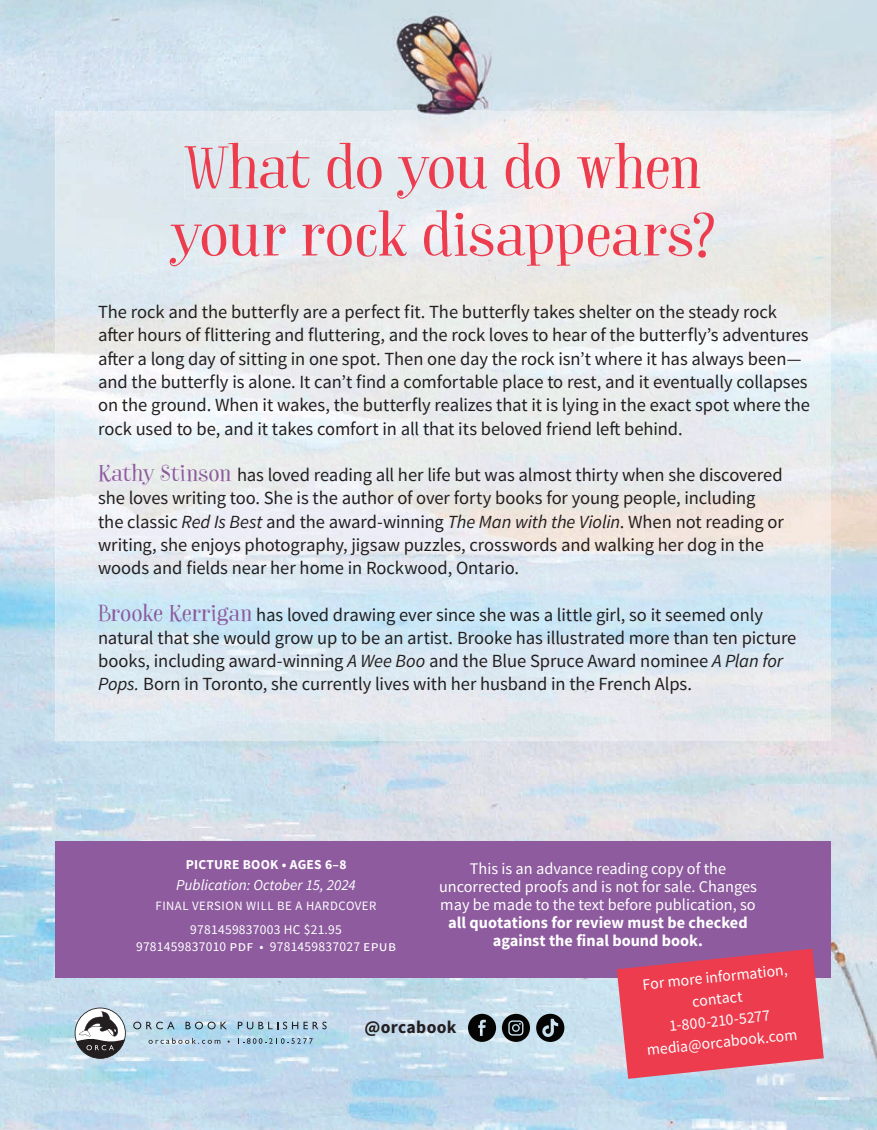
<style>
.page{position:relative;width:877px;height:1130px;background:#fff}
.page>*{position:absolute;margin:0;border:0;box-sizing:border-box;transform-origin:0 0}
.t1{font:59.4px/67.5px "Garden Pro";letter-spacing:-.01em;color:#ec3c4e}
.t2{font:18.45px/23.2px "Source Sans Pro";letter-spacing:-.005em;color:#231f20}
.t3{font:700 17.55px "Source Sans Pro";letter-spacing:.02em;color:#231f20}
.t4{font:16.2px/18px "Source Sans Pro";color:#fff;text-align:center}
.t5{font:700 16.2px/18px "Source Sans Pro";color:#fff;text-align:center}
.t6{font:15.75px/21.8px "Source Sans Pro";color:#fff;text-align:center}
.t7{font:italic 15.15px "Source Sans Pro";color:#fff}
.t8{font:13.5px/16.8px "Source Sans Pro";color:#fff;text-align:center}
.t9{font:700 13.5px "Source Sans Pro";letter-spacing:.02em;color:#fff}
.t10{font:12.75px "Source Sans Pro";letter-spacing:.04em;color:#fff}
.s1{font-family:"Garden Pro";font-size:22.5px;color:#8d5b9e}
.s2{font-style:italic}
.s3{font-size:15.15px}
</style>
<div class="page">
<img style="left:0;top:0;width:877px;height:1129px">
<img style="left:55px;top:111px;width:361px;height:629px">
<img style="left:469px;top:111px;width:361px;height:629px">
<img style="left:416px;top:199px;width:53px;height:541px">
<img style="left:184px;top:143px;width:517px;height:56px">
<svg style="left:75px;top:1007px;width:51px;height:51px"></svg>
<svg style="left:133px;top:1021px;width:42px;height:8px"></svg>
<svg style="left:185px;top:1021px;width:42px;height:8px"></svg>
<svg style="left:238px;top:1021px;width:89px;height:8px"></svg>
<svg style="left:148px;top:1037px;width:72px;height:6px"></svg>
<svg style="left:238px;top:1037px;width:75px;height:6px"></svg>
<div style="left:55px;top:841px;width:775px;height:136px;background:#8d5b9e"></div>
<svg style="left:617px;top:948px;width:207px;height:130px;background:#df4f65"></svg>
<svg style="left:468px;top:1013px;width:28px;height:28px"></svg>
<svg style="left:502px;top:1013px;width:28px;height:28px"></svg>
<svg style="left:536px;top:1013px;width:28px;height:28px"></svg>
<img style="left:393px;top:1px;width:100px;height:143px">
<h1 class="t1" style="left:171px;top:133px;width:544px">What do you do when your rock disappears?</h1>
<p class="t2" style="left:98px;top:300px;width:713px">The rock and the butterfly are a perfect fit. The butterfly takes shelter on the steady rock<br>a er hours of flittering and fluttering, and the rock loves to hear of the butterfly’s adventures a er a long day of sitting in one spot. Then one day the rock isn’t where it has always been— and the butterfly is alone. It can’t find a comfortable place to rest, and it eventually collapses on the ground. When it wakes, the butterfly realizes that it is lying in the exact spot where the rock used to be, and it takes comfort in all that its beloved friend le behind.</p>
<p class="t2" style="left:98px;top:463px;width:687px"><span class="s1">Kathy Stinson</span> has loved reading all her life but was almost thirty when she discovered she loves writing too. She is the author of over forty books for young people, including the classic <span class="s2">Red Is Best</span> and the award-winning <span class="s2">The Man with the Violin</span>. When not reading or writing, she enjoys photography, jigsaw puzzles, crosswords and walking her dog in the woods and fields near her home in Rockwood, Ontario.</p>
<p class="t2" style="left:98px;top:603px;width:700px"><span class="s1">Brooke Kerrigan</span> has loved drawing ever since she was a little girl, so it seemed only natural that she would grow up to be an artist. Brooke has illustrated more than ten picture books, including award-winning <span class="s2">A Wee Boo</span> and the Blue Spruce Award nominee <span class="s2">A Plan for Pops.</span> Born in Toronto, she currently lives with her husband in the French Alps.</p>
<p class="t9" style="left:186px;top:855px;width:162px">PICTURE BOOK • AGES 6–8</p>
<p class="t7" style="left:176px;top:875px;width:181px">Publication: October 15, 2024</p>
<p class="t10" style="left:156px;top:897px;width:222px">FINAL VERSION WILL BE A HARDCOVER</p>
<p class="t8" style="left:136px;top:921px;width:261px">9781459837003 HC $21.95<br>9781459837010 <span class="s3">PDF</span> • 9781459837027 <span class="s3">EPUB</span></p>
<p class="t4" style="left:439px;top:859px;width:319px">This is an advance reading copy of the uncorrected proofs and is not for sale. Changes may be made to the text before publication, so</p>
<p class="t5" style="left:448px;top:913px;width:301px">all quotations for review must be checked against the final bound book.</p>
<p class="t6" style="left:639px;top:974px;width:153px;rotate:-6deg">For more information, contact<br>1-800-210-5277 media@ orcabook.com</p>
<p class="t3" style="left:364px;top:1015px;width:94px">@orcabook</p>
</div>
